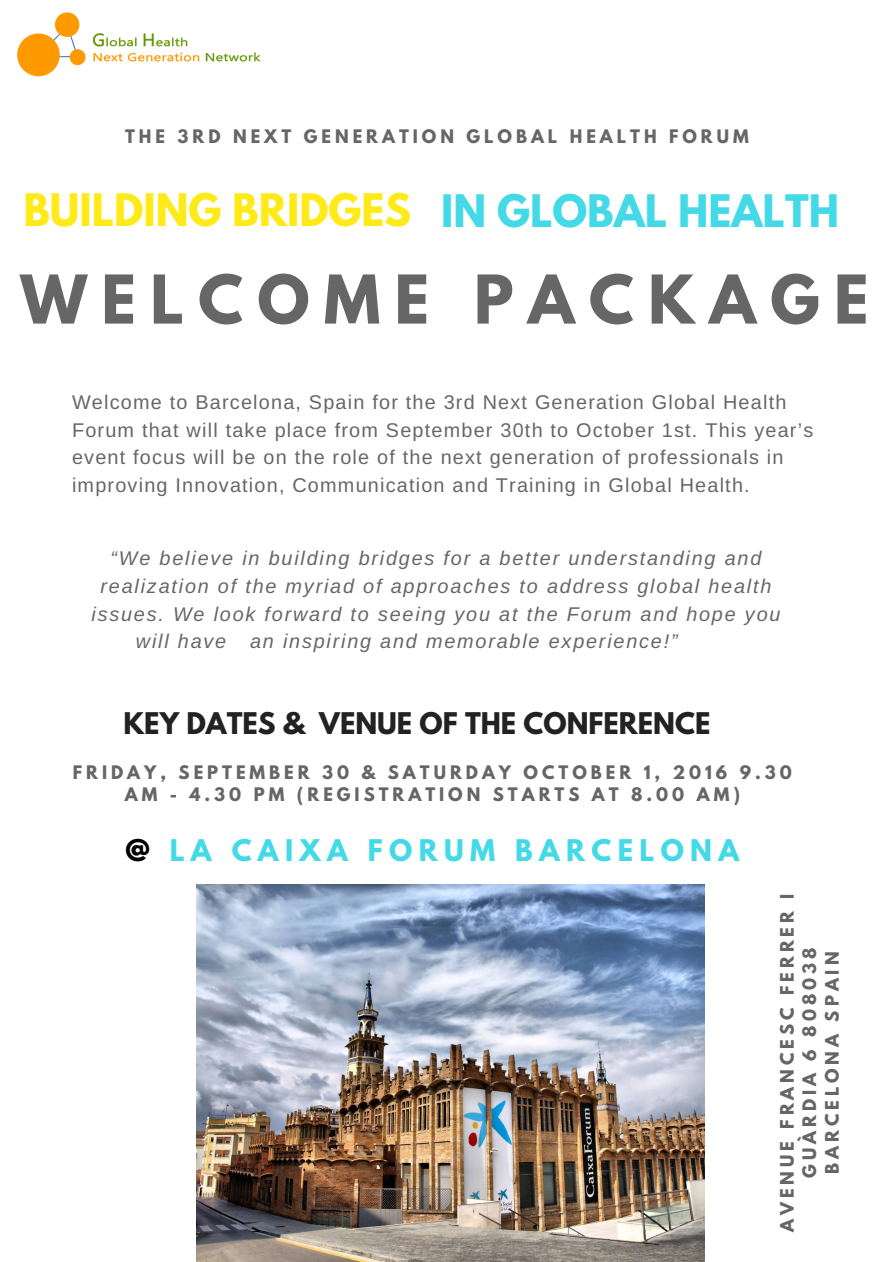
<style>
.page{position:relative;width:893px;height:1262px;background:#fff}
.page>*{position:absolute;margin:0;border:0;box-sizing:border-box;transform-origin:0 0}
.t1{font:700 59.55px "League Spartan";letter-spacing:.24em;color:#666}
.t2{font:700 39.67px "League Spartan";color:#ffea19}
.t3{font:700 39.67px "League Spartan";color:#44d9e6}
.t4{font:700 26.47px "League Spartan";color:#222}
.t5{font:700 26.47px "League Spartan";letter-spacing:.24em;color:#44d9e6}
.t6{font:19.88px/27.5px "Arimo";letter-spacing:.06em;color:#666}
.t7{font:italic 19.88px "Arimo";letter-spacing:.09em;color:#666}
.t8{font:700 16.58px/22.5px "League Spartan";letter-spacing:.24em;color:#666;text-align:center}
.s1{color:#000}
</style>
<div class="page">
<img style="left:17px;top:12px;width:244px;height:65px">
<img style="left:196px;top:884px;width:508px;height:378px">
<p class="t8" style="left:125px;top:127px;width:625px">THE 3RD NEXT GENERATION GLOBAL HEALTH FORUM</p>
<h2 class="t2" style="left:23px;top:190px;width:389px">BUILDING BRIDGES</h2>
<h2 class="t3" style="left:441px;top:191px;width:399px">IN GLOBAL HEALTH</h2>
<h1 class="t1" style="left:20px;top:270px;width:849px">WELCOME PACKAGE</h1>
<p class="t6" style="left:72px;top:388px;width:742px">Welcome to Barcelona, Spain for the 3rd Next Generation Global Health Forum that will take place from September 30th to October 1st. This year’s event focus will be on the role of the next generation of professionals in improving Innovation, Communication and Training in Global Health.</p>
<p class="t7" style="left:111px;top:547px;width:652px">“We believe in building bridges for a better understanding and</p>
<p class="t7" style="left:100px;top:575px;width:672px">realization of the myriad of approaches to address global health</p>
<p class="t7" style="left:91px;top:603px;width:690px">issues. We look forward to seeing you at the Forum and hope you</p>
<p class="t7" style="left:136px;top:630px;width:543px">will have an inspiring and memorable experience!”</p>
<h3 class="t4" style="left:123px;top:710px;width:588px">KEY DATES &amp; VENUE OF THE CONFERENCE</h3>
<p class="t8" style="left:73px;top:763px;width:720px">FRIDAY, SEPTEMBER 30 &amp; SATURDAY OCTOBER 1, 2016 9.30<br>AM - 4.30 PM (REGISTRATION STARTS AT 8.00 AM)</p>
<h3 class="t5" style="left:125px;top:837px;width:615px"><span class="s1">@</span> LA CAIXA FORUM BARCELONA</h3>
<p class="t8" style="left:777px;top:1232px;width:340px;rotate:-90deg">AVENUE FRANCESC FERRER I<br>GUÀRDIA 6 808038<br>BARCELONA SPAIN</p>
</div>
